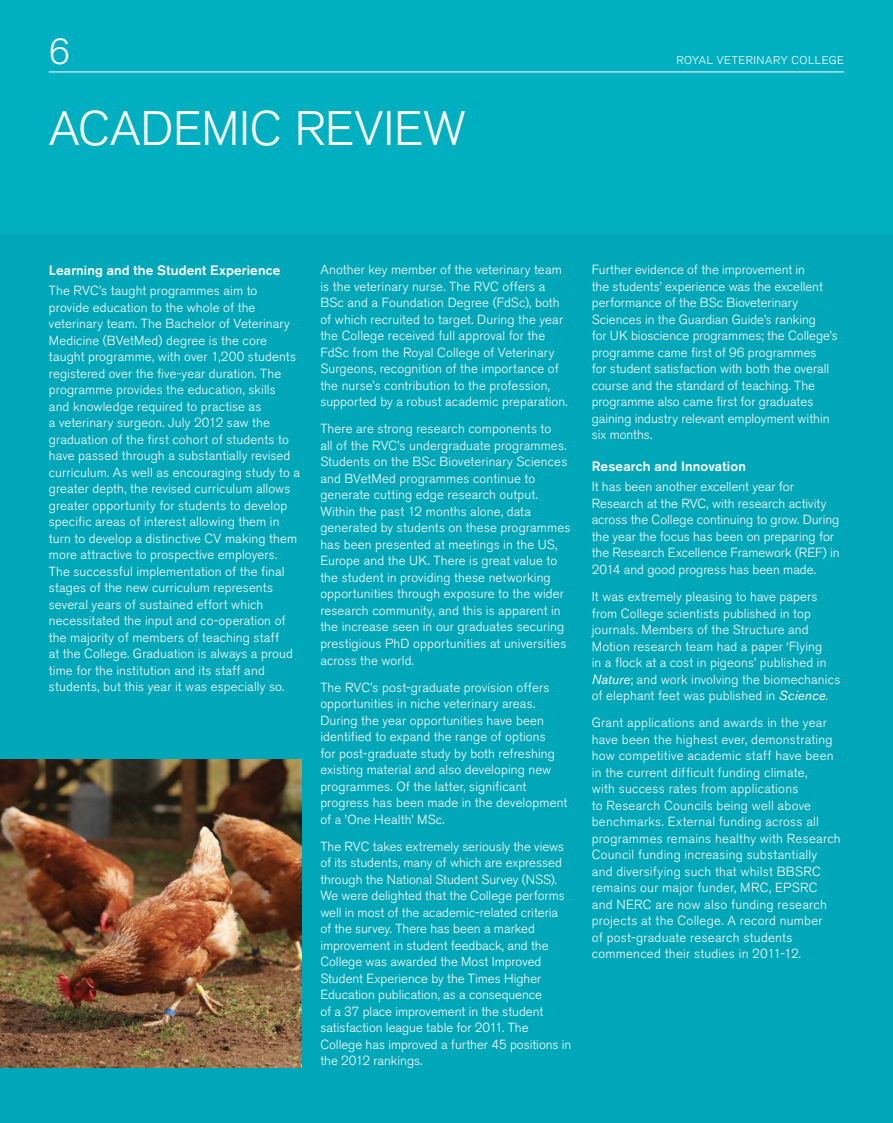
<style>
.page{position:relative;width:893px;height:1123px;background:#fff}
.page>*{position:absolute;margin:0;border:0;box-sizing:border-box;transform-origin:0 0}
.t1{font:300 48px "Akzidenz Grotesk BE";letter-spacing:-.01em;color:#fff}
.t2{font:300 36px "Akzidenz Grotesk BE";color:#fff}
.t3{font:500 13.5px "Akzidenz Grotesk BE";letter-spacing:.01em;color:#fff}
.t4{font:300 13.2px/16.5px "Akzidenz Grotesk BE";letter-spacing:.01em;color:#fff}
.t5{font:300 11.25px "Akzidenz Grotesk BE";letter-spacing:.05em;color:#fff}
.s1{font-weight:400;font-style:italic}
</style>
<div class="page">
<div style="left:0;top:0;width:893px;height:1122px;background:#00b0c1"></div>
<div style="left:0;top:234px;width:893px;height:888px;background:#00a7b8"></div>
<hr style="left:49px;top:72px;width:795px;height:1px;background:#fff">
<img style="left:0;top:759px;width:301px;height:308px">
<h2 class="t2" style="left:49px;top:38px;width:22px">6</h2>
<h1 class="t1" style="left:49px;top:111px;width:418px">ACADEMIC REVIEW</h1>
<p class="t5" style="left:676px;top:56px;width:169px">ROYAL VETERINARY COLLEGE</p>
<p class="t3" style="left:49px;top:265px;width:233px">Learning and the Student Experience</p>
<p class="t4" style="left:49px;top:284px;width:253px">The RVC’s taught programmes aim to provide education to the whole of the veterinary team. The Bachelor of Veterinary Medicine (BVetMed) degree is the core taught programme, with over 1,200 students registered over the five-year duration. The programme provides the education, skills<br>and knowledge required to practise as<br>a veterinary surgeon. July 2012 saw the graduation of the first cohort of students to have passed through a substantially revised curriculum. As well as encouraging study to a greater depth, the revised curriculum allows greater opportunity for students to develop specific areas of interest allowing them in turn to develop a distinctive CV making them more attractive to prospective employers.<br>The successful implementation of the final stages of the new curriculum represents several years of sustained effort which necessitated the input and co-operation of the majority of members of teaching staff<br>at the College. Graduation is always a proud time for the institution and its staff and students, but this year it was especially so.</p>
<p class="t4" style="left:320px;top:263px;width:249px">Another key member of the veterinary team is the veterinary nurse. The RVC offers a BSc and a Foundation Degree (FdSc), both of which recruited to target. During the year the College received full approval for the FdSc from the Royal College of Veterinary Surgeons, recognition of the importance of the nurse’s contribution to the profession, supported by a robust academic preparation.</p>
<p class="t4" style="left:320px;top:422px;width:252px">There are strong research components to<br>all of the RVC’s undergraduate programmes.<br>Students on the BSc Bioveterinary Sciences and BVetMed programmes continue to generate cutting edge research output.<br>Within the past 12 months alone, data generated by students on these programmes has been presented at meetings in the US, Europe and the UK. There is great value to the student in providing these networking opportunities through exposure to the wider research community, and this is apparent in the increase seen in our graduates securing prestigious PhD opportunities at universities across the world.</p>
<p class="t4" style="left:320px;top:680px;width:249px">The RVC’s post-graduate provision offers opportunities in niche veterinary areas.<br>During the year opportunities have been identified to expand the range of options<br>for post-graduate study by both refreshing existing material and also developing new programmes. Of the latter, significant progress has been made in the development of a ’One Health’ MSc.</p>
<p class="t4" style="left:320px;top:839px;width:253px">The RVC takes extremely seriously the views of its students, many of which are expressed through the National Student Survey (NSS).<br>We were delighted that the College performs well in most of the academic-related criteria of the survey. There has been a marked improvement in student feedback, and the College was awarded the Most Improved Student Experience by the Times Higher Education publication, as a consequence<br>of a 37 place improvement in the student satisfaction league table for 2011. The College has improved a further 45 positions in the 2012 rankings.</p>
<p class="t4" style="left:592px;top:263px;width:247px">Further evidence of the improvement in<br>the students’ experience was the excellent performance of the BSc Bioveterinary Sciences in the Guardian Guide’s ranking<br>for UK bioscience programmes; the College’s programme came first of 96 programmes<br>for student satisfaction with both the overall course and the standard of teaching. The programme also came first for graduates gaining industry relevant employment within six months.</p>
<p class="t3" style="left:592px;top:461px;width:156px">Research and Innovation</p>
<p class="t4" style="left:592px;top:480px;width:250px">It has been another excellent year for Research at the RVC, with research activity across the College continuing to grow. During the year the focus has been on preparing for the Research Excellence Framework (REF) in 2014 and good progress has been made.</p>
<p class="t4" style="left:592px;top:590px;width:250px">It was extremely pleasing to have papers from College scientists published in top journals. Members of the Structure and Motion research team had a paper ‘Flying<br>in a flock at a cost in pigeons’ published in <span class="s1">Nature</span>; and work involving the biomechanics of elephant feet was published in <span class="s1">Science</span>.</p>
<p class="t4" style="left:592px;top:716px;width:250px">Grant applications and awards in the year have been the highest ever, demonstrating how competitive academic staff have been in the current difficult funding climate,<br>with success rates from applications<br>to Research Councils being well above benchmarks. External funding across all programmes remains healthy with Research Council funding increasing substantially and diversifying such that whilst BBSRC remains our major funder, MRC, EPSRC and NERC are now also funding research projects at the College. A record number<br>of post-graduate research students commenced their studies in 2011-12.</p>
</div>
